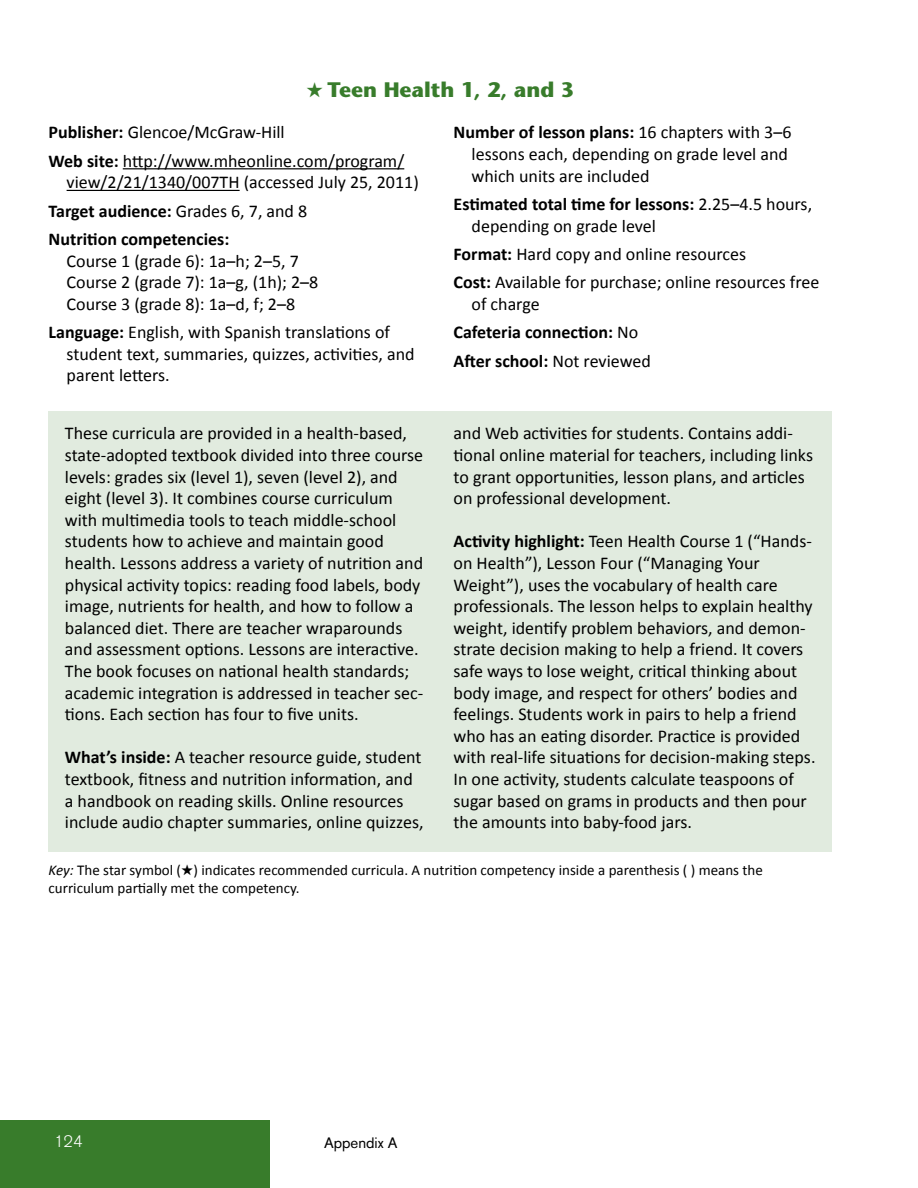
<style>
.page{position:relative;width:918px;height:1188px;background:#fff}
.page>*{position:absolute;margin:0;border:0;box-sizing:border-box;transform-origin:0 0}
.t1{font:700 21px "Stone Sans";color:#387c2b}
.body_text{font:18px/21.6px "Calibri";color:#000}
.Text{font:18px/21.6px "Calibri";color:#000}
.Text-2{font:700 18px "Calibri";color:#000}
.t2{font:300 16.5px "Akzidenz Grotesk BE";color:#fff}
.body_text-2{font:15px/18px "Calibri";color:#000}
.t3{font:15px "Akzidenz Grotesk BE";color:#000}
.s1{font-weight:700}
.s2{font-weight:400}
.s3{font-style:italic}
</style>
<div class="page">
<div style="left:49px;top:411px;width:783px;height:441px;background:#e1ebdf"></div>
<div style="left:0;top:1120px;width:270px;height:68px;background:#387c2b"></div>
<hr style="left:123px;top:168px;width:281px;height:1px;background:#000">
<hr style="left:67px;top:190px;width:173px;height:1px;background:#000">
<h2 class="t1" style="left:306px;top:77px;width:270px">★ Teen Health 1, 2, and 3</h2>
<p class="Text" style="left:49px;top:122px;width:238px"><span class="s1">Publisher:</span> Glencoe/McGraw-Hill</p>
<p class="Text" style="left:67px;top:150px;width:354px;text-indent:-18px"><span class="s1">Web site:</span> http://www.mheonline.com/program/ view/2/21/1340/007TH (accessed July 25, 2011)</p>
<p class="Text-2" style="left:49px;top:199px;width:260px">Target audience: <span class="s2">Grades 6, 7, and 8</span></p>
<p class="Text" style="left:67px;top:228px;width:253px;text-indent:-18px"><span class="s1">Nutrition competencies:<br></span>Course 1 (grade 6): 1a–h; 2–5, 7<br>Course 2 (grade 7): 1a–g, (1h); 2–8<br>Course 3 (grade 8): 1a–d, f; 2–8</p>
<p class="Text" style="left:67px;top:322px;width:349px;text-indent:-18px"><span class="s1">Language:</span> English, with Spanish translations of student text, summaries, quizzes, activities, and parent letters.</p>
<p class="Text" style="left:472px;top:122px;width:321px;text-indent:-18px"><span class="s1">Number of lesson plans:</span> 16 chapters with 3–6 lessons each, depending on grade level and which units are included</p>
<p class="Text" style="left:472px;top:193px;width:342px;text-indent:-18px"><span class="s1">Estimated total time for lessons:</span> 2.25–4.5 hours, depending on grade level</p>
<p class="Text" style="left:454px;top:243px;width:294px"><span class="s1">Format:</span> Hard copy and online resources</p>
<p class="Text" style="left:472px;top:272px;width:349px;text-indent:-18px"><span class="s1">Cost:</span> Available for purchase; online resources free of charge</p>
<p class="Text-2" style="left:454px;top:321px;width:186px">Cafeteria connection: <span class="s2">No</span></p>
<p class="Text-2" style="left:454px;top:349px;width:199px">After school: <span class="s2">Not reviewed</span></p>
<p class="body_text" style="left:65px;top:423px;width:360px">These curricula are provided in a health-based, state-adopted textbook divided into three course levels: grades six (level 1), seven (level 2), and eight (level 3). It combines course curriculum with multimedia tools to teach middle-school students how to achieve and maintain good health. Lessons address a variety of nutrition and physical activity topics: reading food labels, body image, nutrients for health, and how to follow a balanced diet. There are teacher wraparounds and assessment options. Lessons are interactive.<br>The book focuses on national health standards; academic integration is addressed in teacher sec&shy;tions. Each section has four to five units.</p>
<p class="body_text" style="left:65px;top:747px;width:360px"><span class="s1">What’s inside:</span> A teacher resource guide, student textbook, fitness and nutrition information, and a handbook on reading skills. Online resources include audio chapter summaries, online quizzes,</p>
<p class="body_text" style="left:454px;top:423px;width:361px">and Web activities for students. Contains addi&shy;tional online material for teachers, including links to grant opportunities, lesson plans, and articles on professional development.</p>
<p class="body_text" style="left:454px;top:531px;width:363px"><span class="s1">Activity highlight:</span> Teen Health Course 1 (“Hands&shy;on Health”), Lesson Four (“Managing Your Weight”), uses the vocabulary of health care professionals. The lesson helps to explain healthy weight, identify problem behaviors, and demon&shy;strate decision making to help a friend. It covers safe ways to lose weight, critical thinking about body image, and respect for others’ bodies and feelings. Students work in pairs to help a friend who has an eating disorder. Practice is provided with real-life situations for decision-making steps.<br>In one activity, students calculate teaspoons of sugar based on grams in products and then pour the amounts into baby-food jars.</p>
<p class="body_text-2" style="left:49px;top:861px;width:716px"><span class="s3">Key:</span> The star symbol (★) indicates recommended curricula. A nutrition competency inside a parenthesis ( ) means the curriculum partially met the competency.</p>
<p class="t2" style="left:54px;top:1132px;width:30px">124</p>
<p class="t3" style="left:324px;top:1133px;width:75px">Appendix A</p>
</div>
